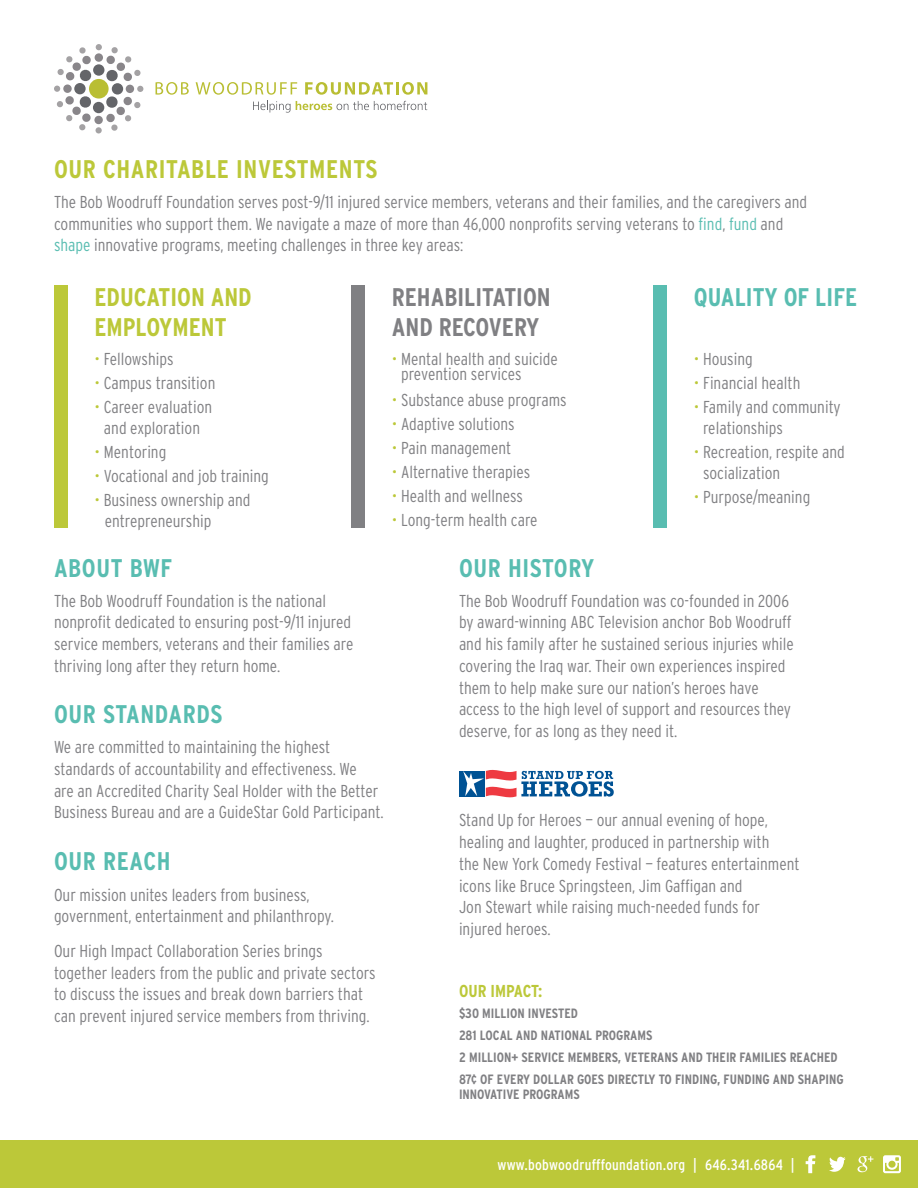
<style>
.page{position:relative;width:918px;height:1188px;background:#fff}
.page>*{position:absolute;margin:0;border:0;box-sizing:border-box;transform-origin:0 0}
.t1{font:700 condensed 25.5px "Interstate";letter-spacing:.025em;color:#59bdb1}
.t2{font:700 condensed 25.5px/29.7px "Interstate";color:#808083}
.t3{font:700 condensed 25.5px "Interstate";letter-spacing:.025em;color:#bcc839}
.t4{font:700 condensed 25.5px/29.7px "Interstate";letter-spacing:.005em;color:#bcc839}
.t5{font:700 condensed 25.5px "Interstate";color:#59bdb1}
.t6{font:300 condensed 17.25px/21.8px "Interstate";color:#808083}
.t7{font:700 condensed 17.25px "Interstate";color:#bcc839}
.t8{font:condensed 15px "Interstate";letter-spacing:.02em;color:#fff}
.t9{font:700 condensed 13.5px/21.8px "Interstate";color:#808083}
.s1{color:#59bdb1}
.s2{color:#bcc839}
</style>
<div class="page">
<div style="left:54px;top:285px;width:14px;height:242px;background:#bcc839"></div>
<div style="left:653px;top:285px;width:14px;height:242px;background:#59bdb1"></div>
<div style="left:351px;top:285px;width:14px;height:242px;background:#808083"></div>
<div style="left:0;top:1140px;width:918px;height:48px;background:#bcc839"></div>
<svg style="left:54px;top:44px;width:89px;height:89px"></svg>
<svg style="left:156px;top:82px;width:33px;height:13px"></svg>
<svg style="left:196px;top:82px;width:101px;height:13px"></svg>
<svg style="left:305px;top:82px;width:122px;height:13px"></svg>
<svg style="left:253px;top:101px;width:174px;height:12px"></svg>
<div style="left:459px;top:771px;width:26px;height:25px;background:#005294"></div>
<svg style="left:463px;top:770px;width:151px;height:27px"></svg>
<svg style="left:857px;top:1156px;width:16px;height:16px"></svg>
<svg style="left:806px;top:1155px;width:9px;height:18px"></svg>
<svg style="left:829px;top:1157px;width:17px;height:15px"></svg>
<svg style="left:883px;top:1155px;width:18px;height:18px"></svg>
<h1 class="t3" style="left:54px;top:155px;width:325px">OUR CHARITABLE INVESTMENTS</h1>
<p class="t6" style="left:54px;top:191px;width:755px">The Bob Woodruff Foundation serves post-9/11 injured service members, veterans and their families, and the caregivers and communities who support them. We navigate a maze of more than 46,000 nonprofits serving veterans to <span class="s1">find</span>, <span class="s1">fund</span> and <span class="s1">shape</span> innovative programs, meeting challenges in three key areas:</p>
<h1 class="t4" style="left:94px;top:282px;width:159px">EDUCATION AND<br>EMPLOYMENT</h1>
<p class="t6" style="left:94px;top:348px;width:81px"><span class="s2">•</span> Fellowships</p>
<p class="t6" style="left:94px;top:372px;width:122px"><span class="s2">•</span> Campus transition</p>
<p class="t6" style="left:94px;top:397px;width:119px;line-height:21px;text-align:center"><span class="s2">•</span> Career evaluation and exploration</p>
<p class="t6" style="left:94px;top:441px;width:73px"><span class="s2">•</span> Mentoring</p>
<p class="t6" style="left:94px;top:465px;width:176px"><span class="s2">•</span> Vocational and job training</p>
<p class="t6" style="left:105px;top:490px;width:147px;line-height:21px;text-indent:-10px"><span class="s2">•</span> Business ownership and entrepreneurship</p>
<h1 class="t2" style="left:392px;top:282px;width:160px">REHABILITATION<br>AND RECOVERY</h1>
<p class="t6" style="left:401px;top:352px;width:158px;line-height:15px;text-indent:-9px"><span class="s2">•</span> Mental health and suicide prevention services</p>
<p class="t6" style="left:392px;top:389px;width:176px"><span class="s2">•</span> Substance abuse programs</p>
<p class="t6" style="left:392px;top:413px;width:124px"><span class="s2">•</span> Adaptive solutions</p>
<p class="t6" style="left:392px;top:437px;width:121px"><span class="s2">•</span> Pain management</p>
<p class="t6" style="left:392px;top:461px;width:140px"><span class="s2">•</span> Alternative therapies</p>
<p class="t6" style="left:392px;top:485px;width:133px"><span class="s2">•</span> Health and wellness</p>
<p class="t6" style="left:392px;top:509px;width:147px"><span class="s2">•</span> Long-term health care</p>
<h1 class="t5" style="left:694px;top:283px;width:165px">QUALITY OF LIFE</h1>
<p class="t6" style="left:694px;top:348px;width:60px"><span class="s2">•</span> Housing</p>
<p class="t6" style="left:694px;top:372px;width:108px"><span class="s2">•</span> Financial health</p>
<p class="t6" style="left:703px;top:397px;width:139px;line-height:21px;text-indent:-9px"><span class="s2">•</span> Family and community relationships</p>
<p class="t6" style="left:703px;top:442px;width:143px;line-height:21px;text-indent:-9px"><span class="s2">•</span> Recreation, respite and socialization</p>
<p class="t6" style="left:694px;top:486px;width:118px"><span class="s2">•</span> Purpose/meaning</p>
<h1 class="t1" style="left:54px;top:553px;width:120px">ABOUT BWF</h1>
<p class="t6" style="left:54px;top:589px;width:301px">The Bob Woodruff Foundation is the national nonprofit dedicated to ensuring post-9/11 injured service members, veterans and their families are thriving long after they return home.</p>
<h1 class="t1" style="left:54px;top:700px;width:170px">OUR STANDARDS</h1>
<p class="t6" style="left:54px;top:736px;width:331px">We are committed to maintaining the highest standards of accountability and effectiveness. We<br>are an Accredited Charity Seal Holder with the Better Business Bureau and are a GuideStar Gold Participant.</p>
<h1 class="t1" style="left:54px;top:847px;width:118px">OUR REACH</h1>
<p class="t6" style="left:54px;top:884px;width:282px">Our mission unites leaders from business, government, entertainment and philanthropy.</p>
<p class="t6" style="left:54px;top:940px;width:323px">Our High Impact Collaboration Series brings together leaders from the public and private sectors to discuss the issues and break down barriers that can prevent injured service members from thriving.</p>
<h1 class="t1" style="left:459px;top:553px;width:137px">OUR HISTORY</h1>
<p class="t6" style="left:459px;top:589px;width:336px">The Bob Woodruff Foundation was co-founded in 2006 by award-winning ABC Television anchor Bob Woodruff and his family after he sustained serious injuries while covering the Iraq war. Their own experiences inspired them to help make sure our nation’s heroes have access to the high level of support and resources they deserve, for as long as they need it.</p>
<p class="t6" style="left:459px;top:809px;width:342px">Stand Up for Heroes — our annual evening of hope, healing and laughter, produced in partnership with<br>the New York Comedy Festival — features entertainment icons like Bruce Springsteen, Jim Gaffigan and<br>Jon Stewart while raising much-needed funds for injured heroes.</p>
<p class="t7" style="left:459px;top:981px;width:85px">OUR IMPACT:</p>
<p class="t9" style="left:459px;top:1003px;width:386px">$30 MILLION INVESTED<br>281 LOCAL AND NATIONAL PROGRAMS<br>2 MILLION+ SERVICE MEMBERS, VETERANS AND THEIR FAMILIES REACHED 87¢ OF EVERY DOLLAR GOES DIRECTLY TO FINDING, FUNDING AND SHAPING</p>
<p class="t9" style="left:459px;top:1084px;width:122px">INNOVATIVE PROGRAMS</p>
<p class="t8" style="left:497px;top:1156px;width:299px">www.bobwoodrufffoundation.org | 646.341.6864 |</p>
</div>
